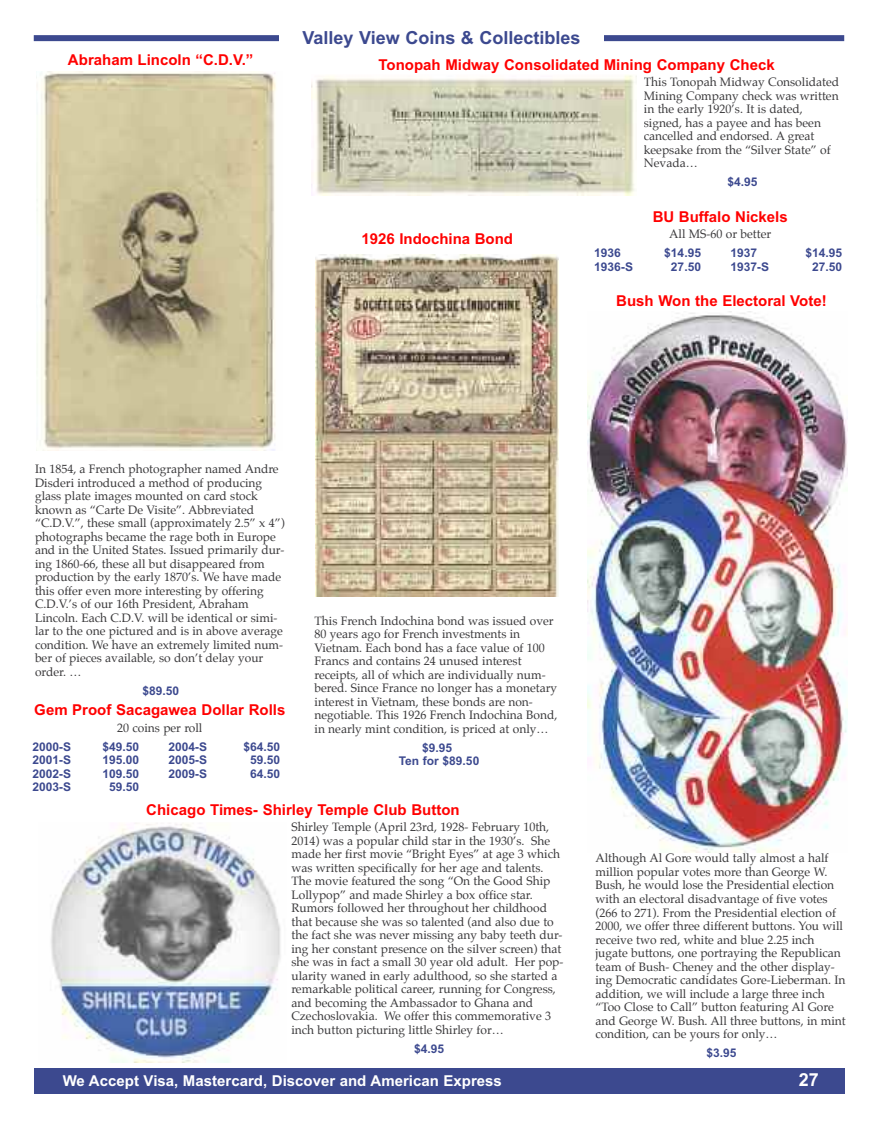
<style>
.page{position:relative;width:878px;height:1121px;background:#fff}
.page>*{position:absolute;margin:0;border:0;box-sizing:border-box;transform-origin:0 0}
.t1{font:700 18px "Arial";color:#3c498f}
.t2{font:700 18px "Arial";color:#fff}
.t3{font:700 15px "Arial";color:#f00}
.t4{font:700 15px "Arial";color:#fff}
.t5{font:12px/13.5px "Palatino";color:#39383a}
.t6{font:700 12px/13.5px "Arial";color:#3c498f;text-align:center}
</style>
<div class="page">
<div style="left:34px;top:35px;width:810px;height:6px;background:#3c498f"></div>
<div style="left:279px;top:27px;width:324px;height:26px;background:#fff"></div>
<div style="left:34px;top:1068px;width:810px;height:26px;background:#3c498f"></div>
<img style="left:588px;top:313px;width:259px;height:539px">
<img style="left:51px;top:823px;width:230px;height:239px">
<img style="left:36px;top:71px;width:240px;height:379px">
<img style="left:315px;top:255px;width:243px;height:341px">
<img style="left:312px;top:75px;width:324px;height:120px">
<p class="t3" style="left:68px;top:51px;width:187px">Abraham Lincoln “C.D.V.”</p>
<h1 class="t1" style="left:302px;top:28px;width:279px">Valley View Coins &amp; Collectibles</h1>
<p class="t3" style="left:378px;top:56px;width:397px">Tonopah Midway Consolidated Mining Company Check</p>
<p class="t5" style="left:644px;top:76px;width:197px">This Tonopah Midway Consolidated<br>Mining Company check was written in the early 1920’s. It is dated, signed, has a payee and has been cancelled and endorsed. A great keepsake from the “Silver State” of<br>Nevada…</p>
<p class="t6" style="left:727px;top:175px;width:32px">$4.95</p>
<p class="t3" style="left:652px;top:208px;width:137px">BU Buffalo Nickels</p>
<p class="t5" style="left:669px;top:228px;width:103px">All MS-60 or better</p>
<p class="t6" style="left:594px;top:246px;width:28px">1936</p>
<p class="t6" style="left:664px;top:246px;width:38px">$14.95</p>
<p class="t6" style="left:730px;top:246px;width:28px">1937</p>
<p class="t6" style="left:805px;top:246px;width:38px">$14.95</p>
<p class="t6" style="left:594px;top:260px;width:40px">1936-S</p>
<p class="t6" style="left:671px;top:260px;width:32px">27.50</p>
<p class="t6" style="left:730px;top:260px;width:40px">1937-S</p>
<p class="t6" style="left:812px;top:260px;width:32px">27.50</p>
<p class="t3" style="left:361px;top:230px;width:153px">1926 Indochina Bond</p>
<p class="t3" style="left:616px;top:292px;width:212px">Bush Won the Electoral Vote!</p>
<p class="t5" style="left:35px;top:463px;width:251px">In 1854, a French photographer named Andre Disderi introduced a method of producing glass plate images mounted on card stock known as “Carte De Visite”. Abbreviated “C.D.V.”, these small (approximately 2.5” x 4”) photographs became the rage both in Europe and in the United States. Issued primarily dur&shy;ing 1860-66, these all but disappeared from production by the early 1870’s. We have made this offer even more interesting by offering C.D.V.’s of our 16th President, Abraham Lincoln. Each C.D.V. will be identical or simi&shy;lar to the one pictured and is in above average condition. We have an extremely limited num&shy;ber of pieces available, so don’t delay your order. …</p>
<p class="t6" style="left:142px;top:684px;width:38px">$89.50</p>
<p class="t3" style="left:34px;top:701px;width:252px">Gem Proof Sacagawea Dollar Rolls</p>
<p class="t5" style="left:117px;top:721px;width:87px">20 coins per roll</p>
<p class="t6" style="left:32px;top:739px;width:40px">2000-S</p>
<p class="t6" style="left:102px;top:739px;width:38px">$49.50</p>
<p class="t6" style="left:169px;top:739px;width:40px">2004-S</p>
<p class="t6" style="left:243px;top:739px;width:38px">$64.50</p>
<p class="t6" style="left:32px;top:753px;width:40px">2001-S</p>
<p class="t6" style="left:102px;top:753px;width:38px">195.00</p>
<p class="t6" style="left:169px;top:753px;width:40px">2005-S</p>
<p class="t6" style="left:250px;top:753px;width:32px">59.50</p>
<p class="t6" style="left:32px;top:766px;width:40px">2002-S</p>
<p class="t6" style="left:102px;top:766px;width:38px">109.50</p>
<p class="t6" style="left:169px;top:766px;width:40px">2009-S</p>
<p class="t6" style="left:250px;top:766px;width:32px">64.50</p>
<p class="t6" style="left:32px;top:780px;width:40px">2003-S</p>
<p class="t6" style="left:109px;top:780px;width:32px">59.50</p>
<p class="t5" style="left:314px;top:615px;width:244px">This French Indochina bond was issued over 80 years ago for French investments in Vietnam. Each bond has a face value of 100<br>Francs and contains 24 unused interest receipts, all of which are individually num&shy;bered. Since France no longer has a monetary interest in Vietnam, these bonds are non&shy;negotiable. This 1926 French Indochina Bond, in nearly mint condition, is priced at only…</p>
<p class="t6" style="left:399px;top:741px;width:82px">$9.95<br>Ten for $89.50</p>
<p class="t3" style="left:146px;top:801px;width:315px">Chicago Times- Shirley Temple Club Button</p>
<p class="t5" style="left:291px;top:821px;width:273px">Shirley Temple (April 23rd, 1928- February 10th, 2014) was a popular child star in the 1930’s. She made her first movie “Bright Eyes” at age 3 which was written specifically for her age and talents.<br>The movie featured the song “On the Good Ship Lollypop” and made Shirley a box office star.<br>Rumors followed her throughout her childhood that because she was so talented (and also due to the fact she was never missing any baby teeth dur&shy;ing her constant presence on the silver screen) that she was in fact a small 30 year old adult. Her pop&shy;ularity waned in early adulthood, so she started a remarkable political career, running for Congress, and becoming the Ambassador to Ghana and Czechoslovakia. We offer this commemorative 3 inch button picturing little Shirley for…</p>
<p class="t6" style="left:414px;top:1041px;width:32px">$4.95</p>
<p class="t5" style="left:595px;top:852px;width:252px">Although Al Gore would tally almost a half million popular votes more than George W.<br>Bush, he would lose the Presidential election with an electoral disadvantage of five votes (266 to 271). From the Presidential election of 2000, we offer three different buttons. You will receive two red, white and blue 2.25 inch jugate buttons, one portraying the Republican team of Bush- Cheney and the other display&shy;ing Democratic candidates Gore-Lieberman. In addition, we will include a large three inch “Too Close to Call” button featuring Al Gore and George W. Bush. All three buttons, in mint condition, can be yours for only…</p>
<p class="t6" style="left:706px;top:1046px;width:32px">$3.95</p>
<p class="t4" style="left:63px;top:1071px;width:440px">We Accept Visa, Mastercard, Discover and American Express</p>
<h1 class="t2" style="left:798px;top:1069px;width:22px">27</h1>
</div>
